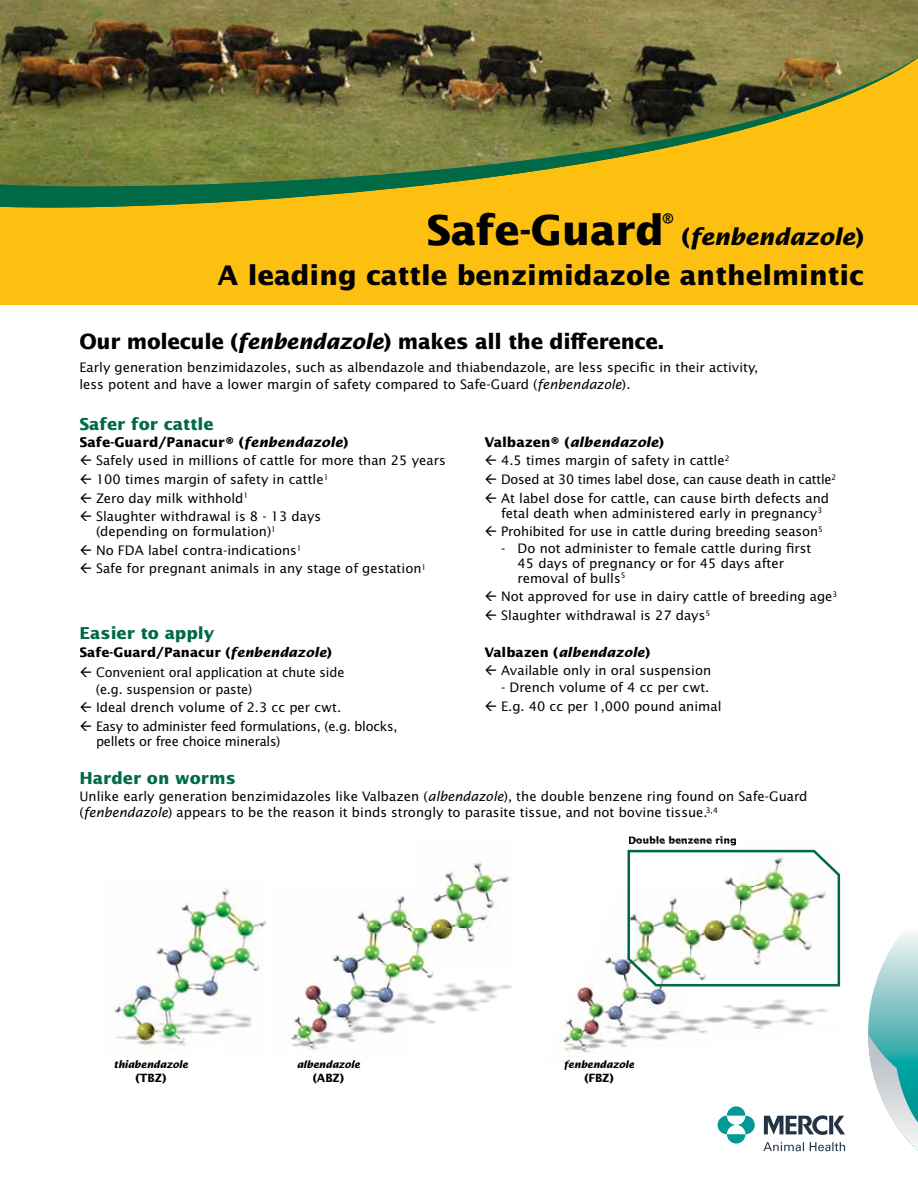
<style>
.page{position:relative;width:918px;height:1188px;background:#fff}
.page>*{position:absolute;margin:0;border:0;box-sizing:border-box;transform-origin:0 0}
.t1{font:700 41.25px "Lucida Sans";letter-spacing:-.01em;color:#000}
.t2{font:700 27px "Lucida Sans";color:#000}
.t3{font:italic 700 22.95px "Lucida Sans";letter-spacing:-.01em;color:#000}
.t4{font:700 21px "Lucida Sans";letter-spacing:-.015em;color:#000}
.t5{font:700 16.5px "Lucida Sans";color:#006a46}
.t6{font:700 13.5px "Lucida Sans";color:#000}
.t7{font:13.2px/18.6px "Lucida Sans";color:#000}
.t8{font:13.2px "Lucida Sans";letter-spacing:-.02em;color:#000}
.t9{font:700 11.4px "Lucida Sans";letter-spacing:-.015em;color:#000}
.t10{font:italic 700 10.2px "Lucida Sans";letter-spacing:-.015em;color:#000}
.t11{font:700 10.2px "Lucida Sans";letter-spacing:-.015em;color:#000}
.s1{font-style:normal}
.s2{font-style:italic}
.s3{font-weight:700}
.s4{font-weight:700;font-style:italic}
</style>
<div class="page">
<img style="left:445px;top:860px;width:64px;height:25px">
<img style="left:298px;top:885px;width:215px;height:132px">
<img style="left:291px;top:1017px;width:122px;height:34px">
<img style="left:413px;top:1017px;width:23px;height:7px">
<div style="left:0;top:45px;width:918px;height:259px;background:#fdc011"></div>
<svg style="left:0;top:101px;width:833px;height:107px"></svg>
<img style="left:0;top:0;width:414px;height:189px">
<img style="left:400px;top:0;width:219px;height:172px">
<img style="left:607px;top:0;width:216px;height:147px">
<img style="left:814px;top:0;width:104px;height:101px">
<img style="left:627px;top:849px;width:188px;height:1px">
<img style="left:604px;top:956px;width:23px;height:19px">
<img style="left:566px;top:975px;width:273px;height:45px">
<img style="left:559px;top:1020px;width:132px;height:34px">
<img style="left:691px;top:1020px;width:123px;height:13px">
<img style="left:634px;top:842px;width:102px;height:4px">
<img style="left:627px;top:850px;width:213px;height:136px">
<img style="left:114px;top:888px;width:152px;height:159px">
<img style="left:191px;top:1043px;width:32px;height:4px">
<img style="left:192px;top:1038px;width:21px;height:9px">
<svg style="left:868px;top:933px;width:50px;height:218px"></svg>
<svg style="left:718px;top:1106px;width:37px;height:38px"></svg>
<svg style="left:763px;top:1115px;width:82px;height:36px"></svg>
<h1 class="t1" style="left:427px;top:207px;width:251px">Safe-Guard<sup>®</sup></h1>
<h3 class="t3" style="left:681px;top:224px;width:184px"><span class="s1">(</span>fenbendazole<span class="s1">)</span></h3>
<h2 class="t2" style="left:218px;top:260px;width:648px">A leading cattle benzimidazole anthelmintic</h2>
<h3 class="t4" style="left:80px;top:329px;width:587px">Our molecule (<span class="s2">fenbendazole</span>) makes all the difference.</h3>
<p class="t7" style="left:80px;top:359px;width:680px;line-height:16.5px">Early generation benzimidazoles, such as albendazole and thiabendazole, are less specific in their activity, less potent and have a lower margin of safety compared to Safe-Guard (<span class="s2">fenbendazole</span>)<span class="s2">.</span></p>
<p class="t5" style="left:80px;top:415px;width:136px">Safer for cattle</p>
<p class="t6" style="left:80px;top:434px;width:270px">Safe-Guard/Panacur® (<span class="s2">fenbendazole</span>)</p>
<p class="t7" style="left:96px;top:452px;width:351px">Safely used in millions of cattle for more than 25 years 100 times margin of safety in cattle<sup>1<br></sup>Zero day milk withhold<sup>1<br></sup>Slaughter withdrawal is 8 - 13 days</p>
<p class="t7" style="left:96px;top:523px;width:332px">(depending on formulation)<sup>1<br></sup>No FDA label contra-indications<sup>1<br></sup>Safe for pregnant animals in any stage of gestation<sup>1</sup></p>
<p class="t5" style="left:80px;top:624px;width:137px">Easier to apply</p>
<p class="t7" style="left:96px;top:642px;width:250px;line-height:20.1px;text-indent:-16px"><span class="s3">Safe-Guard/Panacur (</span><span class="s4">fenbendazole</span><span class="s3">)<br></span>Convenient oral application at chute side</p>
<p class="t7" style="left:96px;top:680px;width:303px">(e.g. suspension or paste)<br>Ideal drench volume of 2.3 cc per cwt.<br>Easy to administer feed formulations, (e.g. blocks,</p>
<p class="t8" style="left:96px;top:734px;width:186px">pellets or free choice minerals)</p>
<p class="t6" style="left:485px;top:434px;width:181px">Valbazen® (<span class="s2">albendazole</span>)</p>
<p class="t7" style="left:501px;top:452px;width:336px">4.5 times margin of safety in cattle<sup>2<br></sup>Dosed at 30 times label dose, can cause death in cattle<sup>2<br></sup>At label dose for cattle, can cause birth defects and</p>
<p class="t7" style="left:501px;top:504px;width:323px">fetal death when administered early in pregnancy<sup>3<br></sup>Prohibited for use in cattle during breeding season<sup>5</sup></p>
<p class="t7" style="left:518px;top:541px;width:295px;line-height:15px;text-indent:-16px">- Do not administer to female cattle during first<br>45 days of pregnancy or for 45 days after removal of bulls<sup>5</sup></p>
<p class="t7" style="left:501px;top:588px;width:338px">Not approved for use in dairy cattle of breeding age<sup>3<br></sup>Slaughter withdrawal is 27 days<sup>5</sup></p>
<p class="t7" style="left:501px;top:643px;width:212px;text-indent:-17px"><span class="s3">Valbazen (</span><span class="s4">albendazole</span><span class="s3">)<br></span>Available only in oral suspension</p>
<p class="t7" style="left:501px;top:678px;width:222px">- Drench volume of 4 cc per cwt.<br>E.g. 40 cc per 1,000 pound animal</p>
<p class="t5" style="left:80px;top:769px;width:158px">Harder on worms</p>
<p class="t7" style="left:80px;top:788px;width:729px;line-height:16.5px">Unlike early generation benzimidazoles like Valbazen (<span class="s2">albendazole</span>), the double benzene ring found on Safe-Guard (<span class="s2">fenbendazole</span>) appears to be the reason it binds strongly to parasite tissue, and not bovine tissue.<sup>3,4</sup></p>
<p class="t11" style="left:628px;top:834px;width:110px">Double benzene ring</p>
<p class="t10" style="left:114px;top:1059px;width:76px">thiabendazole</p>
<p class="t9" style="left:136px;top:1072px;width:32px">(TBZ)</p>
<p class="t10" style="left:297px;top:1059px;width:65px">albendazole</p>
<p class="t9" style="left:313px;top:1072px;width:33px">(ABZ)</p>
<p class="t10" style="left:564px;top:1059px;width:72px">fenbendazole</p>
<p class="t9" style="left:584px;top:1072px;width:31px">(FBZ)</p>
</div>
